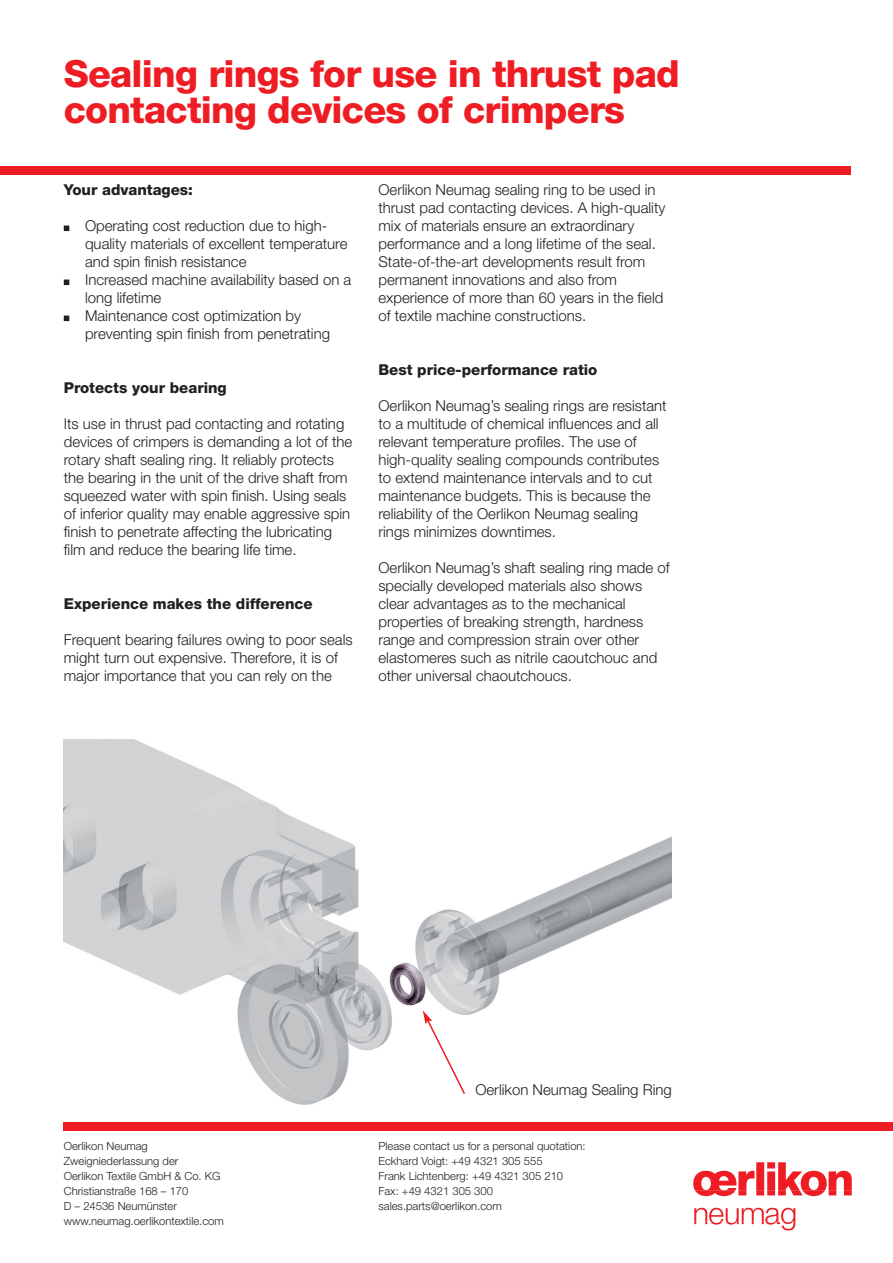
<style>
.page{position:relative;width:893px;height:1263px;background:#fff}
.page>*{position:absolute;margin:0;border:0;box-sizing:border-box;transform-origin:0 0}
.t1{font:800 37.5px/36px "Helvetica Neue";letter-spacing:-.02em;color:#ee1d23}
.t2{font:300 15px/18px "Helvetica Neue";color:#231f20}
.t3{font:800 15px "Helvetica Neue";color:#231f20}
.t4{font:300 11.25px "Helvetica Neue";color:#231f20}
</style>
<div class="page">
<img style="left:64px;top:740px;width:608px;height:365px">
<svg style="left:64px;top:226px;width:5px;height:5px"></svg>
<svg style="left:64px;top:280px;width:5px;height:5px"></svg>
<svg style="left:64px;top:316px;width:5px;height:5px"></svg>
<div style="left:0;top:166px;width:850px;height:8px;background:#ee1d23"></div>
<div style="left:64px;top:1123px;width:829px;height:8px;background:#ee1d23"></div>
<svg style="left:694px;top:1208px;width:101px;height:22px"></svg>
<svg style="left:693px;top:1162px;width:159px;height:34px"></svg>
<svg style="left:423px;top:1010px;width:43px;height:86px"></svg>
<h1 class="t1" style="left:64px;top:59px;width:617px">Sealing rings for use in thrust pad contacting devices of crimpers</h1>
<p class="t3" style="left:64px;top:184px;width:131px">Your advantages:</p>
<p class="t2" style="left:85px;top:218px;width:268px">Operating cost reduction due to high&shy;quality materials of excellent temperature and spin finish resistance<br>Increased machine availability based on a long lifetime<br>Maintenance cost optimization by preventing spin finish from penetrating</p>
<p class="t3" style="left:64px;top:382px;width:164px">Protects your bearing</p>
<p class="t2" style="left:64px;top:416px;width:290px">Its use in thrust pad contacting and rotating devices of crimpers is demanding a lot of the rotary shaft sealing ring. It reliably protects the bearing in the unit of the drive shaft from squeezed water with spin finish. Using seals of inferior quality may enable aggressive spin finish to penetrate affecting the lubricating film and reduce the bearing life time.</p>
<p class="t3" style="left:64px;top:598px;width:250px">Experience makes the difference</p>
<p class="t2" style="left:64px;top:632px;width:290px">Frequent bearing failures owing to poor seals might turn out expensive. Therefore, it is of major importance that you can rely on the</p>
<p class="t2" style="left:378px;top:182px;width:288px">Oerlikon Neumag sealing ring to be used in thrust pad contacting devices. A high-quality mix of materials ensure an extraordinary performance and a long lifetime of the seal.<br>State-of-the-art developments result from permanent innovations and also from experience of more than 60 years in the field of textile machine constructions.</p>
<p class="t3" style="left:378px;top:364px;width:221px">Best price-performance ratio</p>
<p class="t2" style="left:378px;top:398px;width:290px">Oerlikon Neumag’s sealing rings are resistant to a multitude of chemical influences and all relevant temperature profiles. The use of high-quality sealing compounds contributes to extend maintenance intervals and to cut maintenance budgets. This is because the reliability of the Oerlikon Neumag sealing rings minimizes downtimes.</p>
<p class="t2" style="left:378px;top:560px;width:293px">Oerlikon Neumag’s shaft sealing ring made of specially developed materials also shows clear advantages as to the mechanical properties of breaking strength, hardness range and compression strain over other elastomeres such as nitrile caoutchouc and other universal chaoutchoucs.</p>
<p class="t2" style="left:475px;top:1082px;width:198px">Oerlikon Neumag Sealing Ring</p>
<p class="t4" style="left:64px;top:1142px;width:86px">Oerlikon Neumag</p>
<p class="t4" style="left:378px;top:1142px;width:209px">Please contact us for a personal quotation:</p>
<p class="t4" style="left:64px;top:1157px;width:116px">Zweigniederlassung der</p>
<p class="t4" style="left:378px;top:1157px;width:166px">Eckhard Voigt: +49 4321 305 555</p>
<p class="t4" style="left:64px;top:1172px;width:158px">Oerlikon Textile GmbH &amp; Co. KG</p>
<p class="t4" style="left:378px;top:1172px;width:186px">Frank Lichtenberg: +49 4321 305 210</p>
<p class="t4" style="left:64px;top:1187px;width:126px">Christianstraße 168 – 170</p>
<p class="t4" style="left:378px;top:1187px;width:116px">Fax: +49 4321 305 300</p>
<p class="t4" style="left:64px;top:1202px;width:115px">D – 24536 Neumünster</p>
<p class="t4" style="left:378px;top:1202px;width:125px">sales.parts@oerlikon.com</p>
<p class="t4" style="left:64px;top:1217px;width:162px">www.neumag.oerlikontextile.com</p>
</div>
